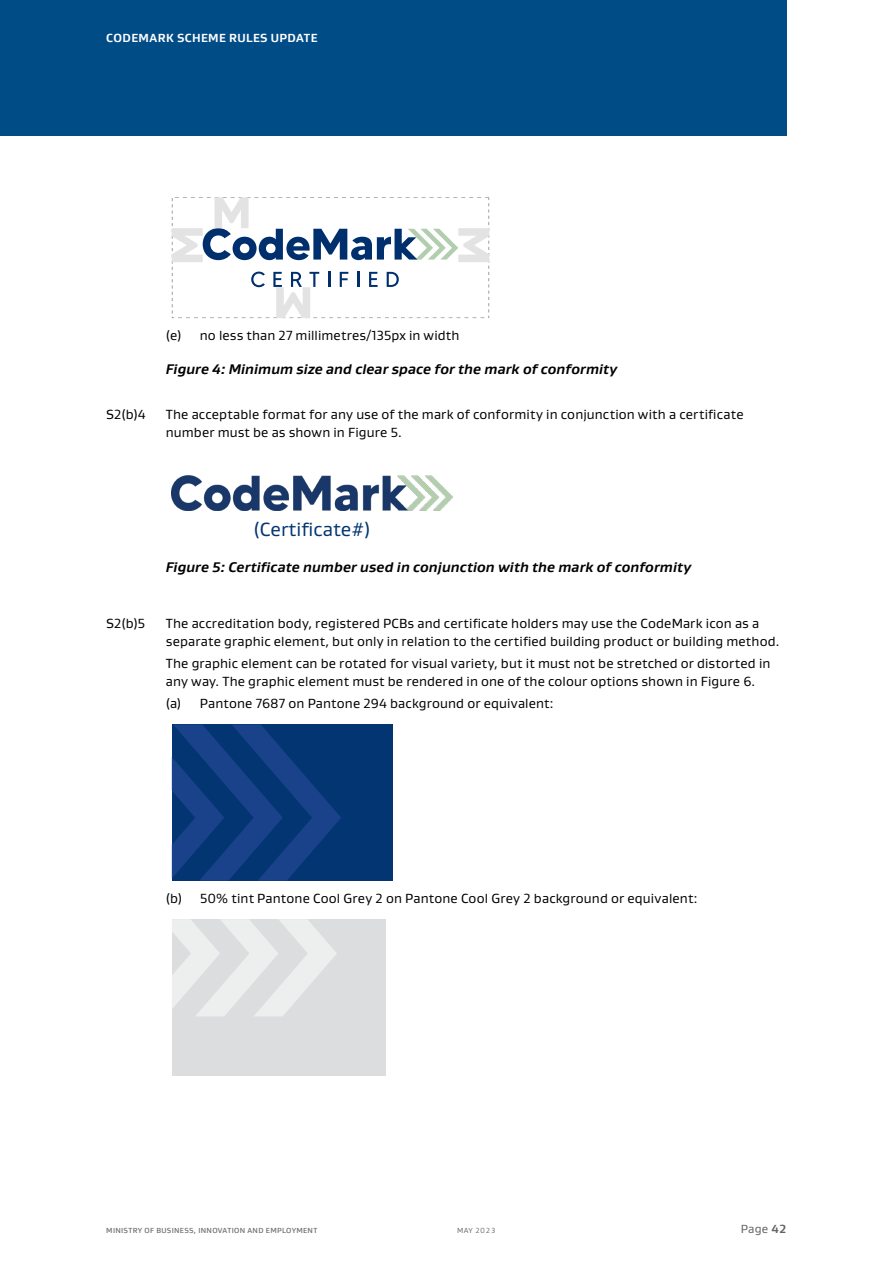
<style>
.page{position:relative;width:893px;height:1263px;background:#fff}
.page>*{position:absolute;margin:0;border:0;box-sizing:border-box;transform-origin:0 0}
.t1{font:19.5px "Gustan";color:#033572}
.t2{font:italic 700 14.25px "Gustan";letter-spacing:.005em;color:#000}
.t3{font:13.5px/18px "Gustan";letter-spacing:.01em;color:#000}
.t4{font:700 12px "Gustan";letter-spacing:.03em;color:#fff}
.t5{font:12px "Gustan";color:#646363}
.t6{font:500 7.5px "Gustan";letter-spacing:.04em;color:#706f6f}
.t7{font:7.5px "Gustan";letter-spacing:.04em;color:#706f6f}
.s1{font-weight:700}
</style>
<div class="page">
<div style="left:0;top:0;width:787px;height:136px;background:#004c86"></div>
<svg style="left:172px;top:197px;width:317px;height:121px"></svg>
<img style="left:172px;top:475px;width:280px;height:35px">
<div style="left:172px;top:724px;width:221px;height:157px;background:#033572"></div>
<svg style="left:172px;top:724px;width:169px;height:157px"></svg>
<div style="left:172px;top:919px;width:213px;height:156px;background:#dcddde"></div>
<svg style="left:172px;top:919px;width:165px;height:97px"></svg>
<p class="t4" style="left:106px;top:30px;width:213px">CODEMARK SCHEME RULES UPDATE</p>
<p class="t3" style="left:166px;top:326px;width:295px">(e) no less than 27 millimetres/135px in width</p>
<p class="t2" style="left:166px;top:360px;width:453px">Figure 4: Minimum size and clear space for the mark of conformity</p>
<p class="t3" style="left:106px;top:405px;width:41px">S2(b)4</p>
<p class="t3" style="left:166px;top:405px;width:579px">The acceptable format for any use of the mark of conformity in conjunction with a certificate number must be as shown in Figure 5.</p>
<h1 class="t1" style="left:253px;top:517px;width:119px">(Certificate#)</h1>
<p class="t2" style="left:166px;top:557px;width:527px">Figure 5: Certificate number used in conjunction with the mark of conformity</p>
<p class="t3" style="left:106px;top:614px;width:40px">S2(b)5</p>
<p class="t3" style="left:166px;top:614px;width:615px">The accreditation body, registered PCBs and certificate holders may use the CodeMark icon as a separate graphic element, but only in relation to the certified building product or building method.</p>
<p class="t3" style="left:166px;top:654px;width:606px">The graphic element can be rotated for visual variety, but it must not be stretched or distorted in any way. The graphic element must be rendered in one of the colour options shown in Figure 6.</p>
<p class="t3" style="left:166px;top:694px;width:389px">(a) Pantone 7687 on Pantone 294 background or equivalent:</p>
<p class="t3" style="left:166px;top:889px;width:533px">(b) 50% tint Pantone Cool Grey 2 on Pantone Cool Grey 2 background or equivalent:</p>
<p class="t6" style="left:106px;top:1225px;width:212px">MINISTRY OF BUSINESS, INNOVATION AND EMPLOYMENT</p>
<p class="t7" style="left:457px;top:1225px;width:40px">MAY 2023</p>
<p class="t5" style="left:741px;top:1221px;width:47px">Page <span class="s1">42</span></p>
</div>
